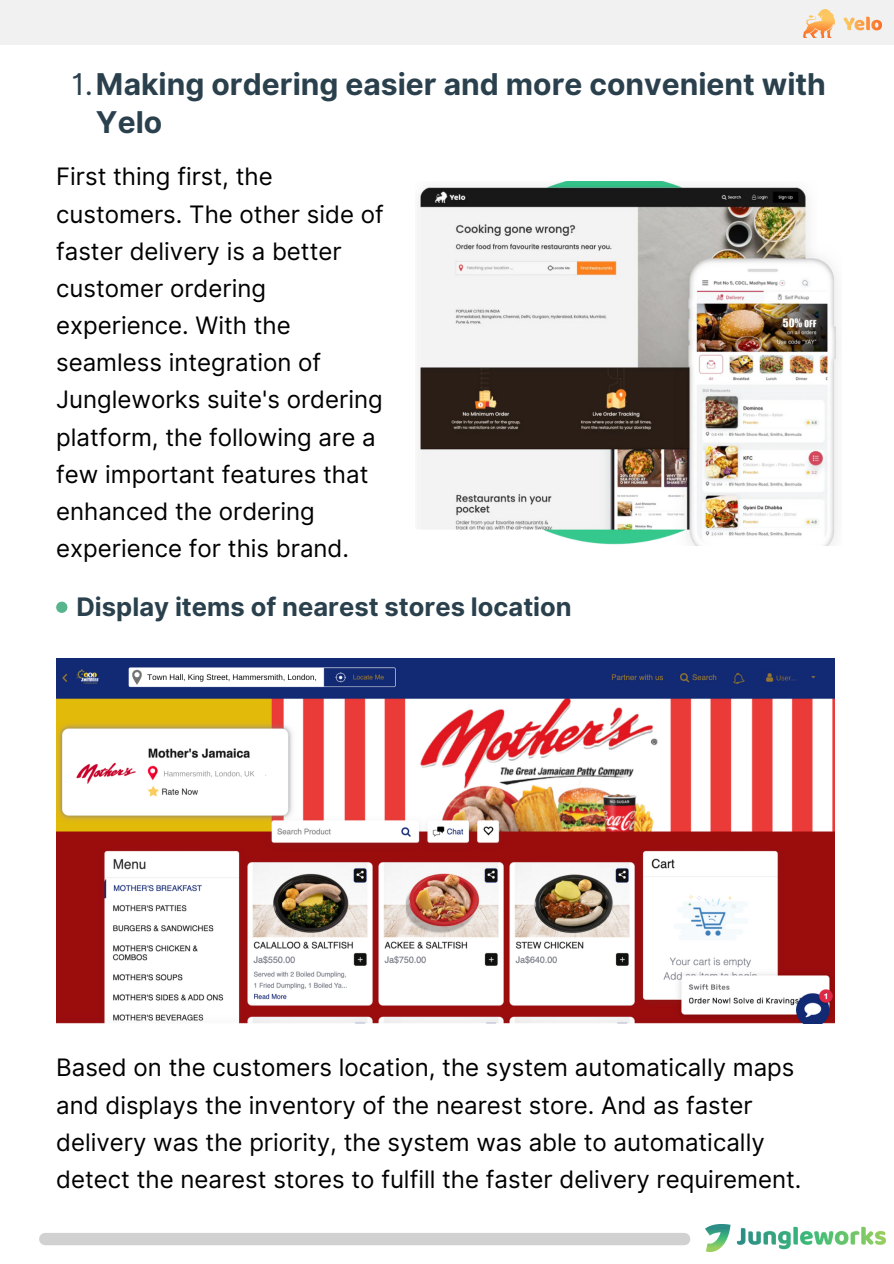
<style>
.page{position:relative;width:894px;height:1264px;background:#fff}
.page>*{position:absolute;margin:0;border:0;box-sizing:border-box;transform-origin:0 0}
.t1{font:700 30px/37.2px "Inter";color:#2a414d}
.t2{font:700 25.5px "Inter";color:#2a414d}
.t3{font:24px/37.2px "Inter";color:#000}
.s1{font-weight:400}
</style>
<div class="page">
<div style="left:45px;top:1232px;width:639px;height:13px;background:#d1d1d1"></div>
<img style="left:705px;top:1224px;width:180px;height:27px">
<div style="left:0;top:0;width:893px;height:45px;background:#f1f1f1"></div>
<img style="left:418px;top:181px;width:421px;height:364px">
<svg style="left:56px;top:601px;width:11px;height:12px"></svg>
<img style="left:803px;top:9px;width:77px;height:28px">
<img style="left:56px;top:658px;width:778px;height:365px">
<p class="t1" style="left:96px;top:66px;width:731px;text-indent:-25px"><span class="s1">1.</span>Making ordering easier and more convenient with<br>Yelo</p>
<p class="t3" style="left:56px;top:158px;width:329px">First thing first, the customers. The other side of faster delivery is a better customer ordering experience. With the seamless integration of<br>Jungleworks suite's ordering platform, the following are a few important features that enhanced the ordering experience for this brand.</p>
<p class="t2" style="left:76px;top:591px;width:496px">Display items of nearest stores location</p>
<p class="t3" style="left:56px;top:1049px;width:746px">Based on the customers location, the system automatically maps and displays the inventory of the nearest store. And as faster delivery was the priority, the system was able to automatically detect the nearest stores to fulfill the faster delivery requirement.</p>
</div>
